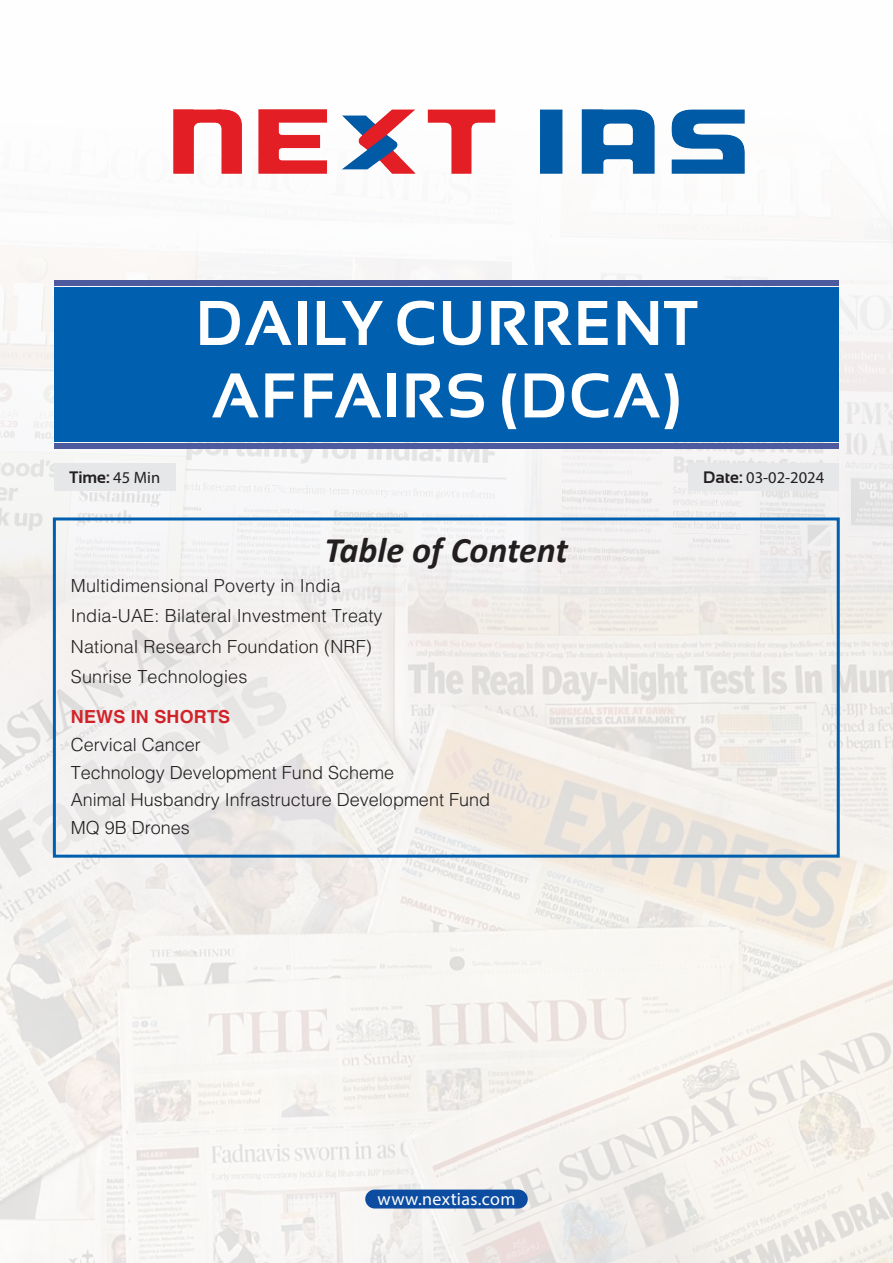
<style>
.page{position:relative;width:893px;height:1263px;background:#fff}
.page>*{position:absolute;margin:0;border:0;box-sizing:border-box;transform-origin:0 0}
.t1{font:700 63px/72.4px "Sansation";letter-spacing:.02em;color:#fff}
.body{font:italic 700 36px "Calibri";color:#231f20}
.body-2{font:300 18px "Helvetica";letter-spacing:.01em;color:#231f20}
.t2{font:18px "Myriad Pro";letter-spacing:.02em;color:#fff}
.body-3{font:700 18px "Helvetica";letter-spacing:.01em;color:#d1232a}
.t3{font:16.5px "Myriad Pro";color:#231f20}
.t4{font:700 16.5px "Sansation";color:#231f20}
.s1{font-family:"Myriad Pro";font-weight:400}
.s2{font-family:"Sansation";font-weight:700}
</style>
<div class="page">
<img style="left:0;top:109px;width:893px;height:425px">
<img style="left:0;top:534px;width:893px;height:729px">
<img style="left:174px;top:109px;width:570px;height:64px">
<div style="left:54px;top:287px;width:785px;height:154px;background:#0060af"></div>
<div style="left:54px;top:443px;width:785px;height:5px;background:#4d5a9e"></div>
<div style="left:54px;top:280px;width:785px;height:6px;background:#4d5a9e"></div>
<div style="left:53px;top:517px;width:787px;height:341px;border:3px solid #0060af"></div>
<div style="left:54px;top:463px;width:122px;height:27px;background:#e6e7e9"></div>
<div style="left:688px;top:463px;width:151px;height:27px;background:#e6e7e9"></div>
<div style="left:365px;top:1189px;width:163px;height:19px;background:#0d4da1;border-radius:9px"></div>
<p class="t1" style="left:196px;top:287px;width:503px">DAILY CURRENT<br>AFFAIRS (DCA)</p>
<p class="t4" style="left:70px;top:467px;width:92px">Time: <span class="s1">45 Min</span></p>
<p class="t3" style="left:703px;top:467px;width:123px"><span class="s2">Date:</span> 03-02-2024</p>
<p class="body" style="left:324px;top:525px;width:245px">Table of Content</p>
<p class="body-2" style="left:71px;top:575px;width:271px">Multidimensional Poverty in India</p>
<p class="body-2" style="left:71px;top:605px;width:313px">India-UAE: Bilateral Investment Treaty</p>
<p class="body-2" style="left:71px;top:635px;width:303px">National Research Foundation (NRF)</p>
<p class="body-2" style="left:71px;top:665px;width:178px">Sunrise Technologies</p>
<p class="body-3" style="left:71px;top:706px;width:161px">NEWS IN SHORTS</p>
<p class="body-2" style="left:71px;top:733px;width:132px">Cervical Cancer</p>
<p class="body-2" style="left:71px;top:761px;width:325px">Technology Development Fund Scheme</p>
<p class="body-2" style="left:71px;top:789px;width:421px">Animal Husbandry Infrastructure Development Fund</p>
<p class="body-2" style="left:71px;top:816px;width:121px">MQ 9B Drones</p>
<p class="t2" style="left:378px;top:1188px;width:139px">www.nextias.com</p>
</div>
